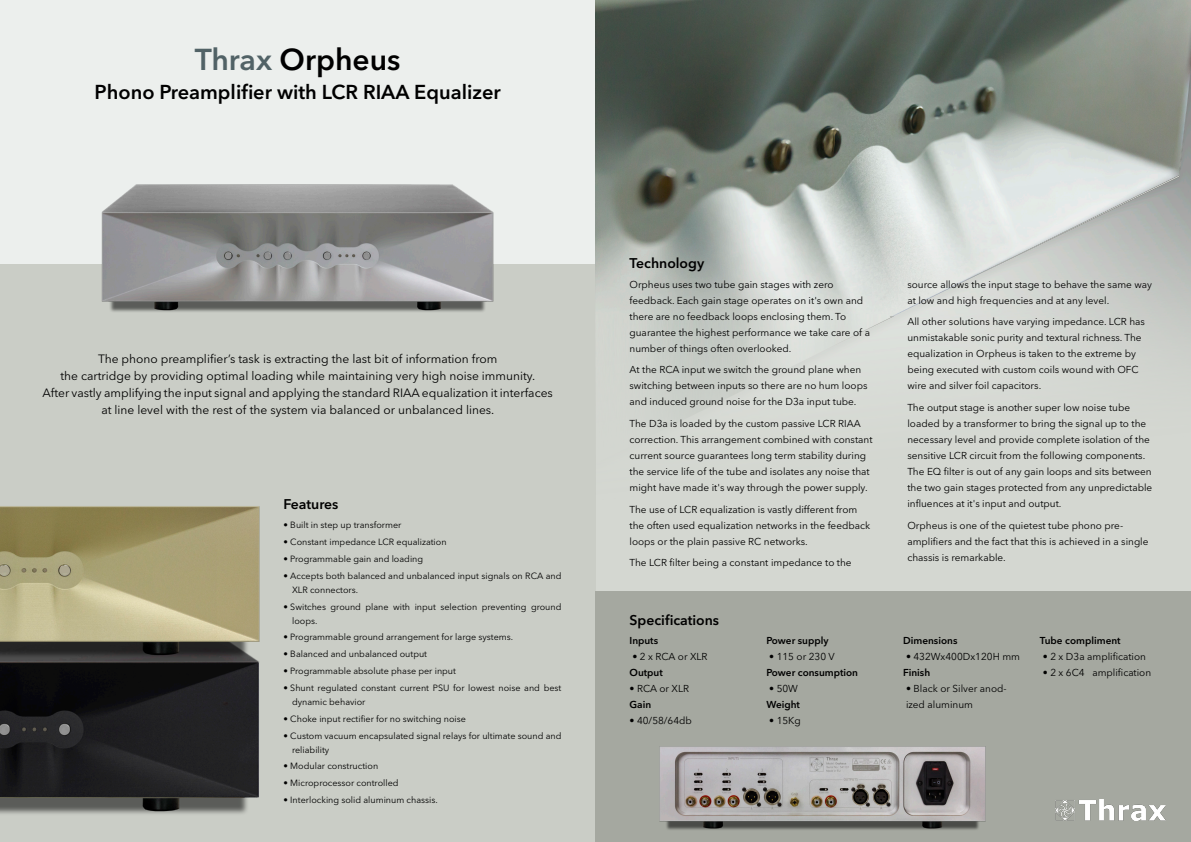
<style>
.page{position:relative;width:1191px;height:842px;background:#fff}
.page>*{position:absolute;margin:0;border:0;box-sizing:border-box;transform-origin:0 0}
.t1{font:600 30px "Avenir Next LT Pro";color:#000}
.t2{font:600 20px "Avenir Next LT Pro";color:#000}
.t3{font:600 14px "Avenir Next LT Pro";color:#000}
.t4{font:12px/17px "Avenir Next LT Pro";color:#000;text-align:center}
.t5{font:10px/16px "Avenir Next LT Pro";color:#000}
.t6{font:600 10px "Avenir Next LT Pro";color:#000}
.t7{font:9px/14px "Avenir Next LT Pro";color:#000}
.s1{color:#516266}
</style>
<div class="page">
<div style="left:0;top:264px;width:595px;height:578px;background:#cacdc6"></div>
<div style="left:0;top:0;width:595px;height:264px;background:#ecefed"></div>
<img style="left:101px;top:184px;width:393px;height:128px">
<img style="left:0;top:676px;width:259px;height:138px">
<img style="left:0;top:506px;width:260px;height:170px">
<div style="left:595px;top:0;width:596px;height:592px;background:#d4d7d1"></div>
<div style="left:595px;top:592px;width:596px;height:250px;background:#a5a8a0"></div>
<img style="left:595px;top:0;width:596px;height:543px">
<img style="left:1055px;top:800px;width:110px;height:20px">
<img style="left:659px;top:746px;width:327px;height:84px">
<p class="t1" style="left:195px;top:41px;width:207px"><span class="s1">Thrax</span> Orpheus</p>
<p class="t2" style="left:95px;top:80px;width:408px">Phono Preamplifier with LCR RIAA Equalizer</p>
<p class="t4" style="left:98px;top:351px;width:401px">The phono preamplifier’s task is extracting the last bit of information from</p>
<p class="t4" style="left:60px;top:368px;width:476px">the cartridge by providing optimal loading while maintaining very high noise immunity.</p>
<p class="t4" style="left:43px;top:385px;width:512px">After vastly amplifying the input signal and applying the standard RIAA equalization it interfaces at line level with the rest of the system via balanced or unbalanced lines.</p>
<p class="t3" style="left:283px;top:496px;width:56px">Features</p>
<p class="t7" style="left:283px;top:518px;width:119px">• Built in step up transformer</p>
<p class="t7" style="left:283px;top:535px;width:164px">• Constant impedance LCR equalization</p>
<p class="t7" style="left:283px;top:552px;width:141px">• Programmable gain and loading</p>
<p class="t7" style="left:292px;top:569px;width:271px;text-indent:-9px">• Accepts both balanced and unbalanced input signals on RCA and<br>XLR connectors.</p>
<p class="t7" style="left:292px;top:599px;width:271px;text-indent:-9px">• Switches ground plane with input selection preventing ground loops.</p>
<p class="t7" style="left:283px;top:630px;width:231px">• Programmable ground arrangement for large systems.</p>
<p class="t7" style="left:283px;top:647px;width:145px">• Balanced and unbalanced output</p>
<p class="t7" style="left:283px;top:664px;width:174px">• Programmable absolute phase per input</p>
<p class="t7" style="left:292px;top:681px;width:271px;text-indent:-9px">• Shunt regulated constant current PSU for lowest noise and best dynamic behavior</p>
<p class="t7" style="left:283px;top:712px;width:184px">• Choke input rectifier for no switching noise</p>
<p class="t7" style="left:292px;top:728px;width:271px;text-indent:-9px">• Custom vacuum encapsulated signal relays for ultimate sound and reliability</p>
<p class="t7" style="left:283px;top:759px;width:96px">• Modular construction</p>
<p class="t7" style="left:283px;top:776px;width:117px">• Microprocessor controlled</p>
<p class="t7" style="left:283px;top:793px;width:156px">• Interlocking solid aluminum chassis.</p>
<p class="t3" style="left:629px;top:255px;width:76px">Technology</p>
<p class="t5" style="left:629px;top:276px;width:242px">Orpheus uses two tube gain stages with zero feedback. Each gain stage operates on it's own and there are no feedback loops enclosing them. To guarantee the highest performance we take care of a number of things often overlooked.</p>
<p class="t5" style="left:629px;top:362px;width:239px">At the RCA input we switch the ground plane when switching between inputs so there are no hum loops and induced ground noise for the D3a input tube.</p>
<p class="t5" style="left:629px;top:415px;width:244px">The D3a is loaded by the custom passive LCR RIAA correction. This arrangement combined with constant current source guarantees long term stability during the service life of the tube and isolates any noise that might have made it's way through the power supply.</p>
<p class="t5" style="left:629px;top:501px;width:242px">The use of LCR equalization is vastly different from the often used equalization networks in the feedback loops or the plain passive RC networks.</p>
<p class="t5" style="left:629px;top:555px;width:224px">The LCR filter being a constant impedance to the</p>
<p class="t3" style="left:629px;top:611px;width:91px">Specifications</p>
<p class="t6" style="left:629px;top:635px;width:30px">Inputs</p>
<p class="t5" style="left:632px;top:649px;width:77px">• 2 x RCA or XLR</p>
<p class="t6" style="left:629px;top:667px;width:35px">Output</p>
<p class="t5" style="left:629px;top:681px;width:61px">• RCA or XLR</p>
<p class="t6" style="left:629px;top:699px;width:23px">Gain</p>
<p class="t5" style="left:629px;top:713px;width:64px">• 40/58/64db</p>
<p class="t6" style="left:766px;top:635px;width:64px">Power supply</p>
<p class="t5" style="left:769px;top:649px;width:67px">• 115 or 230 V</p>
<p class="t6" style="left:766px;top:667px;width:93px">Power consumption</p>
<p class="t5" style="left:769px;top:681px;width:30px">• 50W</p>
<p class="t6" style="left:766px;top:699px;width:35px">Weight</p>
<p class="t5" style="left:769px;top:713px;width:33px">• 15Kg</p>
<p class="t5" style="left:907px;top:276px;width:246px">source allows the input stage to behave the same way at low and high frequencies and at any level.</p>
<p class="t5" style="left:907px;top:314px;width:239px">All other solutions have varying impedance. LCR has unmistakable sonic purity and textural richness. The equalization in Orpheus is taken to the extreme by being executed with custom coils wound with OFC wire and silver foil capacitors.</p>
<p class="t5" style="left:907px;top:399px;width:246px">The output stage is another super low noise tube loaded by a transformer to bring the signal up to the necessary level and provide complete isolation of the sensitive LCR circuit from the following components.<br>The EQ filter is out of any gain loops and sits between the two gain stages protected from any unpredictable influences at it's input and output.</p>
<p class="t5" style="left:907px;top:517px;width:243px">Orpheus is one of the quietest tube phono pre&shy;amplifiers and the fact that this is achieved in a single chassis is remarkable.</p>
<p class="t6" style="left:903px;top:635px;width:56px">Dimensions</p>
<p class="t5" style="left:906px;top:649px;width:116px">• 432Wx400Dx120H mm</p>
<p class="t6" style="left:903px;top:667px;width:29px">Finish</p>
<p class="t5" style="left:906px;top:681px;width:102px">• Black or Silver anod&shy;ized aluminum</p>
<p class="t6" style="left:1040px;top:635px;width:82px">Tube compliment</p>
<p class="t5" style="left:1042px;top:649px;width:105px">• 2 x D3a amplification</p>
<p class="t5" style="left:1042px;top:665px;width:110px">• 2 x 6C4П amplification</p>
</div>
